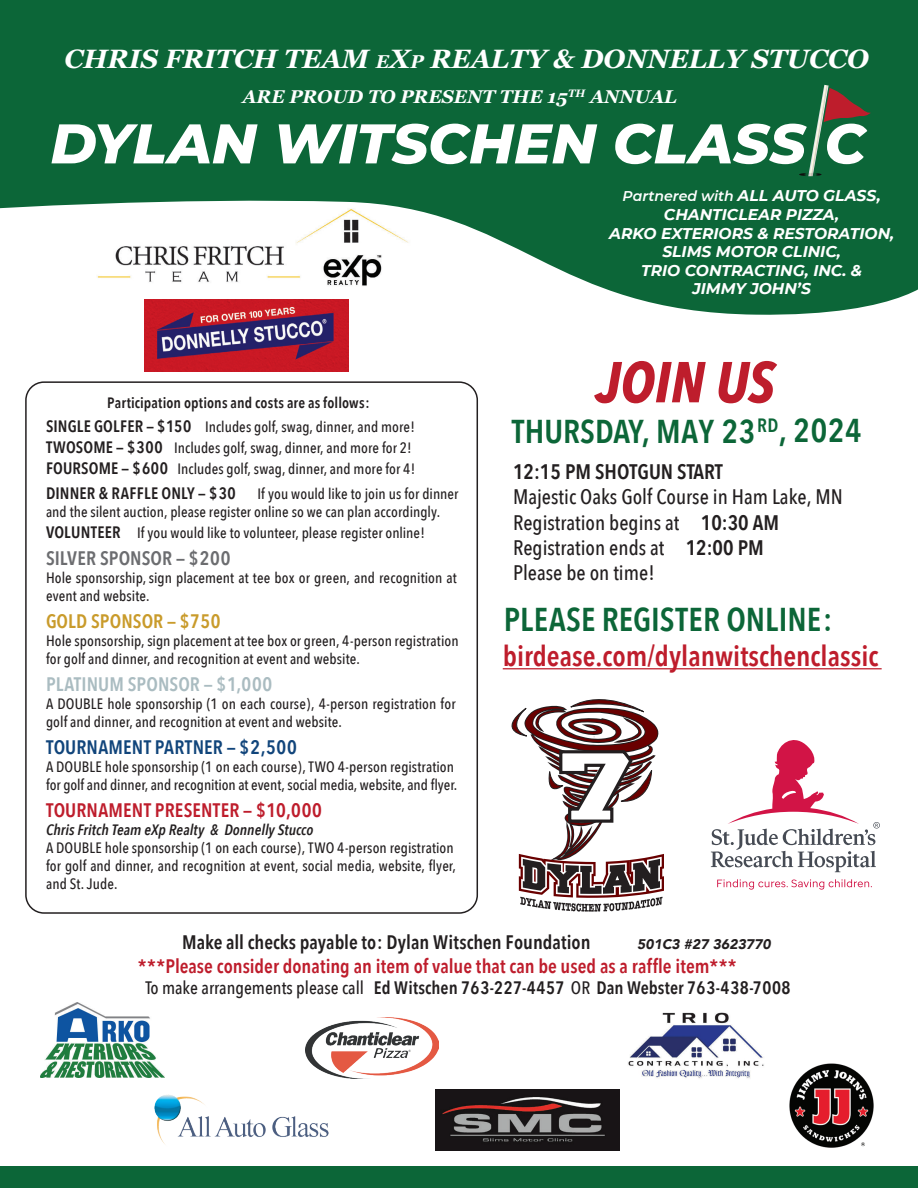
<style>
.page{position:relative;width:918px;height:1188px;background:#fff}
.page>*{position:absolute;margin:0;border:0;box-sizing:border-box;transform-origin:0 0}
.t1{font:italic 700 57px "Avenir Next Condensed";letter-spacing:-.005em;color:#be1d2c}
.t2{font:600 33px "Avenir Next Condensed";letter-spacing:.005em;color:#0c6638}
.t3{font:600 28.5px "Avenir Next Condensed";color:#be1d2c}
.t4{font:italic 700 26.55px "Georgia";color:#fff}
.t5{font:500 21px/25.2px "Avenir Next Condensed";color:#231f20}
.t6{font:600 21px "Avenir Next Condensed";color:#231f20}
.t7{font:600 19.5px "Avenir Next Condensed";letter-spacing:.005em;color:#be1d2c}
.t8{font:600 19.5px "Avenir Next Condensed";color:#231f20}
.t9{font:600 19.5px "Avenir Next Condensed";letter-spacing:.015em;color:#11457b}
.t10{font:600 19.5px "Avenir Next Condensed";letter-spacing:.005em;color:#aabcc1}
.t11{font:600 19.5px "Avenir Next Condensed";letter-spacing:.005em;color:#6c6d70}
.t12{font:600 19.5px "Avenir Next Condensed";letter-spacing:.005em;color:#c99b2b}
.t13{font:italic 700 18.45px "Georgia";color:#fff}
.t14{font:600 18px "Avenir Next Condensed";letter-spacing:.02em;color:#231f20}
.t15{font:600 16.5px "Avenir Next Condensed";letter-spacing:.01em;color:#231f20}
.t16{font:italic 700 15.45px/18.6px "Montserrat";color:#fff;text-align:center}
.t17{font:500 15px/18px "Avenir Next Condensed";letter-spacing:.005em;color:#231f20}
.t18{font:600 15px/24px "Avenir Next Condensed";letter-spacing:.01em;color:#231f20}
.t19{font:italic 600 15px "Avenir Next Condensed";color:#231f20}
.t20{font:italic 600 14.1px "Montserrat";color:#fff}
.t21{font:italic 900 13.95px "Avenir";color:#231f20}
.s1{font-size:18.6px}
.s2{font-size:16.5px}
.s3{font-weight:500}
.s4{font-weight:600;font-size:16.5px}
.s5{font-weight:700;font-size:15.45px}
.s6{font-weight:600}
</style>
<div class="page">
<div style="left:25px;top:381px;width:453px;height:533px;border:2px solid #231f20;border-radius:18px"></div>
<svg style="left:0;top:0;width:918px;height:317px;fill:#0c6638"></svg>
<svg style="left:51px;top:124px;width:207px;height:39px"></svg>
<svg style="left:279px;top:124px;width:318px;height:40px"></svg>
<svg style="left:615px;top:85px;width:256px;height:91px"></svg>
<svg style="left:799px;top:173px;width:23px;height:3px"></svg>
<div style="left:0;top:1167px;width:918px;height:21px;background:#0c6638"></div>
<img style="left:155px;top:1094px;width:173px;height:50px">
<img style="left:306px;top:1017px;width:133px;height:61px">
<svg style="left:512px;top:699px;width:152px;height:213px"></svg>
<svg style="left:711px;top:740px;width:169px;height:132px"></svg>
<svg style="left:717px;top:879px;width:155px;height:11px"></svg>
<hr style="left:503px;top:668px;width:379px;height:1px;background:#be1d2c">
<img style="left:41px;top:1002px;width:123px;height:75px">
<img style="left:436px;top:1090px;width:184px;height:61px">
<img style="left:628px;top:1012px;width:136px;height:67px">
<img style="left:789px;top:1063px;width:85px;height:85px">
<img style="left:145px;top:299px;width:204px;height:72px">
<h3 class="t4" style="left:64px;top:39px;width:806px">CHRIS FRITCH TEAM <span class="s1">E</span>X<span class="s1">P</span> REALTY &amp; DONNELLY STUCCO</h3>
<p class="t13" style="left:243px;top:83px;width:436px">ARE PROUD TO PRESENT THE 15<sup>TH</sup> ANNUAL</p>
<p class="t18" style="left:46px;top:390px;width:370px;text-indent:61px">Participation options and costs are as follows:<br><span class="s2">SINGLE GOLFER — $150</span> <span class="s3">Includes golf, swag, dinner, and more!</span></p>
<p class="t17" style="left:46px;top:437px;width:371px;line-height:21px"><span class="s4">TWOSOME — $300</span> Includes golf, swag, dinner, and more for 2!<br><span class="s4">FOURSOME — $600</span> Includes golf, swag, dinner, and more for 4!</p>
<p class="t15" style="left:46px;top:479px;width:191px">DINNER &amp; RAFFLE ONLY — $30</p>
<p class="t17" style="left:46px;top:485px;width:414px;text-indent:211px">If you would like to join us for dinner and the silent auction, please register online so we can plan accordingly.</p>
<p class="t17" style="left:46px;top:524px;width:380px"><span class="s4">VOLUNTEER</span> If you would like to volunteer, please register online!</p>
<h3 class="t11" style="left:46px;top:542px;width:186px">SILVER SPONSOR — $200</h3>
<p class="t17" style="left:46px;top:569px;width:412px">Hole sponsorship, sign placement at tee box or green, and recognition at event and website.</p>
<h3 class="t12" style="left:46px;top:605px;width:176px">GOLD SPONSOR — $750</h3>
<p class="t17" style="left:46px;top:632px;width:414px">Hole sponsorship, sign placement at tee box or green, 4-person registration for golf and dinner, and recognition at event and website.</p>
<h3 class="t10" style="left:46px;top:668px;width:228px">PLATINUM SPONSOR — $1,000</h3>
<p class="t17" style="left:46px;top:695px;width:411px">A DOUBLE hole sponsorship (1 on each course), 4-person registration for golf and dinner, and recognition at event and website.</p>
<h3 class="t9" style="left:46px;top:731px;width:252px">TOURNAMENT PARTNER — $2,500</h3>
<p class="t17" style="left:46px;top:758px;width:413px">A DOUBLE hole sponsorship (1 on each course), TWO 4-person registration for golf and dinner, and recognition at event, social media, website, and flyer.</p>
<h3 class="t7" style="left:46px;top:794px;width:277px">TOURNAMENT PRESENTER — $10,000</h3>
<p class="t19" style="left:46px;top:821px;width:269px">Chris Fritch Team eXp Realty &amp; Donnelly Stucco</p>
<p class="t17" style="left:46px;top:839px;width:411px">A DOUBLE hole sponsorship (1 on each course), TWO 4-person registration for golf and dinner, and recognition at event, social media, website, flyer, and St. Jude.</p>
<p class="t20" style="left:623px;top:186px;width:260px">Partnered with <span class="s5">ALL AUTO GLASS,</span></p>
<p class="t16" style="left:609px;top:204px;width:287px">CHANTICLEAR PIZZA,<br>ARKO EXTERIORS &amp; RESTORATION,<br>SLIMS MOTOR CLINIC,<br>TRIO CONTRACTING, INC. &amp;<br>JIMMY JOHN’S</p>
<h1 class="t1" style="left:596px;top:347px;width:180px">JOIN US</h1>
<h2 class="t2" style="left:512px;top:402px;width:351px">THURSDAY, MAY 23<sup>RD</sup>, 2024</h2>
<h3 class="t6" style="left:513px;top:454px;width:211px">12:15 PM SHOTGUN START</h3>
<h3 class="t5" style="left:513px;top:484px;width:331px">Majestic Oaks Golf Course in Ham Lake, MN<br>Registration begins at <span class="s6">10:30 AM<br></span>Registration ends at <span class="s6">12:00 PM<br></span>Please be on time!</h3>
<h2 class="t2" style="left:504px;top:591px;width:330px">PLEASE REGISTER ONLINE:</h2>
<h3 class="t3" style="left:503px;top:631px;width:377px">birdease.com/dylanwitschenclassic</h3>
<h3 class="t8" style="left:182px;top:926px;width:410px">Make all checks payable to: Dylan Witschen Foundation</h3>
<h3 class="t7" style="left:138px;top:950px;width:600px">***Please consider donating an item of value that can be used as a raffle item***</h3>
<p class="t14" style="left:146px;top:973px;width:647px"><span class="s3">To make arrangements please call</span> Ed Witschen 763-227-4457 <span class="s3">OR</span> Dan Webster 763-438-7008</p>
<p class="t21" style="left:637px;top:933px;width:135px">501C3 #27 3623770</p>
</div>
